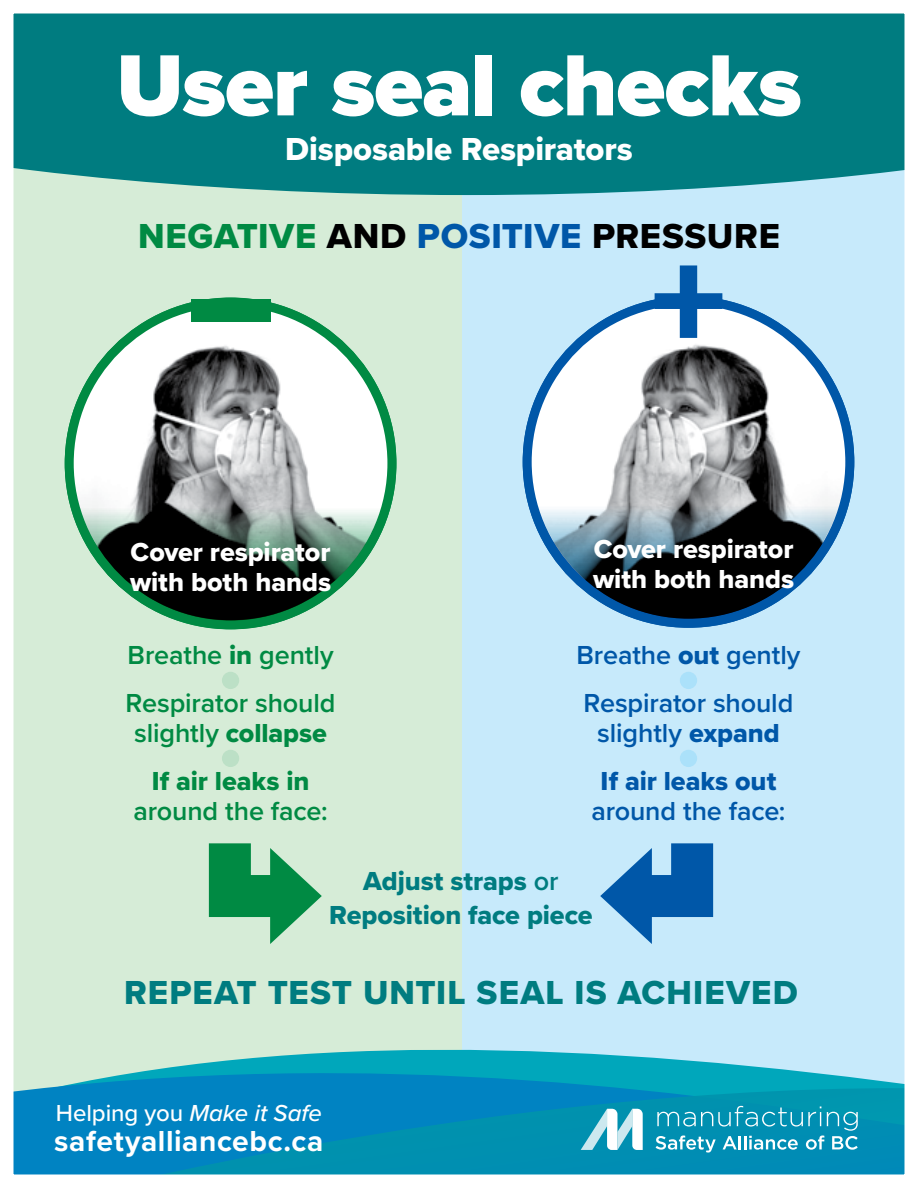
<style>
.page{position:relative;width:918px;height:1188px;background:#fff}
.page>*{position:absolute;margin:0;border:0;box-sizing:border-box;transform-origin:0 0}
.t1{font:900 150px "Proxima Nova";color:#008a43}
.t2{font:900 150px "Proxima Nova";color:#0057a8}
.t3{font:900 90px "Proxima Nova";letter-spacing:-.01em;color:#fff}
.t4{font:36px "Proxima Nova Extrabld";letter-spacing:.02em;color:#000}
.t5{font:34.5px "Proxima Nova Extrabld";letter-spacing:.03em;color:#007c80}
.t6{font:33px "Proxima Nova Extrabld";letter-spacing:-.005em;color:#fff}
.t7{font:700 30px "Proxima Nova";letter-spacing:.02em;color:#fff}
.t8{font:600 27px/30px "Proxima Nova";letter-spacing:-.005em;color:#008a43;text-align:center}
.t9{font:600 27px/30px "Proxima Nova";letter-spacing:-.005em;color:#0057a8;text-align:center}
.t10{font:27px/30px "Proxima Nova Extrabld";color:#fff}
.t11{font:27px "Proxima Nova Extrabld";letter-spacing:-.005em;color:#007c80}
.t12{font:500 24px "Proxima Nova";letter-spacing:-.005em;color:#fff}
.s1{color:#008a43}
.s2{color:#0057a8}
.s3{font-family:"Proxima Nova Extrabld";font-weight:400}
.s4{font-family:"Proxima Nova";font-weight:600}
.s5{font-style:italic}
</style>
<div class="page">
<div style="left:459px;top:0;width:459px;height:1188px;background:#c7eafb"></div>
<div style="left:0;top:0;width:461px;height:1167px;background:#d6ecd7"></div>
<div style="left:15px;top:15px;width:888px;height:180px;background:#007c80"></div>
<img style="left:69px;top:302px;width:323px;height:323px;border-radius:161px">
<div style="left:65px;top:298px;width:331px;height:331px;border:9px solid #008a43;border-radius:50%"></div>
<img style="left:527px;top:301px;width:323px;height:322px;border-radius:161px">
<div style="left:523px;top:296px;width:331px;height:332px;border:9px solid #0057a8;border-radius:50%"></div>
<div style="left:222px;top:672px;width:17px;height:17px;background:#bce0c6;border-radius:50%"></div>
<div style="left:680px;top:672px;width:17px;height:17px;background:#abe1fa;border-radius:50%"></div>
<div style="left:222px;top:750px;width:17px;height:17px;background:#bce0c6;border-radius:50%"></div>
<div style="left:680px;top:750px;width:17px;height:17px;background:#abe1fa;border-radius:50%"></div>
<svg style="left:208px;top:843px;width:114px;height:101px"></svg>
<svg style="left:600px;top:843px;width:114px;height:101px"></svg>
<svg style="left:74px;top:307px;width:313px;height:313px"></svg>
<svg style="left:532px;top:305px;width:313px;height:314px"></svg>
<svg style="left:98px;top:1043px;width:767px;height:36px;fill:#00a7c2"></svg>
<svg style="left:15px;top:1079px;width:888px;height:94px;fill:#0083c2"></svg>
<div style="left:0;top:0;width:918px;height:1188px;border:14px solid #fff"></div>
<svg style="left:656px;top:1106px;width:202px;height:47px"></svg>
<svg style="left:581px;top:1109px;width:62px;height:41px"></svg>
<p class="t3" style="left:116px;top:18px;width:687px">User seal checks</p>
<p class="t6" style="left:285px;top:125px;width:349px">Disposable Respirators</p>
<p class="t4" style="left:138px;top:210px;width:643px"><span class="s1">NEGATIVE</span> AND <span class="s2">POSITIVE</span> PRESSURE</p>
<h1 class="t1" style="left:186px;top:185px;width:90px">–</h1>
<h1 class="t2" style="left:650px;top:190px;width:78px">+</h1>
<p class="t10" style="left:130px;top:537px;width:203px">Cover respirator with both hands</p>
<p class="t10" style="left:593px;top:534px;width:203px">Cover respirator with both hands</p>
<p class="t8" style="left:128px;top:639px;width:208px">Breathe <span class="s3">in</span> gently</p>
<p class="t8" style="left:126px;top:687px;width:211px">Respirator should slightly <span class="s3">collapse</span></p>
<p class="t8" style="left:133px;top:765px;width:196px"><span class="s3">If air leaks in </span>around the face:</p>
<p class="t9" style="left:576px;top:639px;width:226px">Breathe <span class="s3">out</span> gently</p>
<p class="t9" style="left:584px;top:687px;width:211px">Respirator should slightly <span class="s3">expand</span></p>
<p class="t9" style="left:591px;top:765px;width:196px"><span class="s3">If air leaks out </span>around the face:</p>
<p class="t11" style="left:363px;top:861px;width:197px">Adjust straps <span class="s4">or</span></p>
<p class="t11" style="left:329px;top:895px;width:265px">Reposition face piece</p>
<p class="t5" style="left:124px;top:967px;width:675px">REPEAT TEST UNTIL SEAL IS ACHIEVED</p>
<p class="t12" style="left:56px;top:1095px;width:268px">Helping you <span class="s5">Make it Safe</span></p>
<p class="t7" style="left:54px;top:1119px;width:271px">safetyalliancebc.ca</p>
</div>
